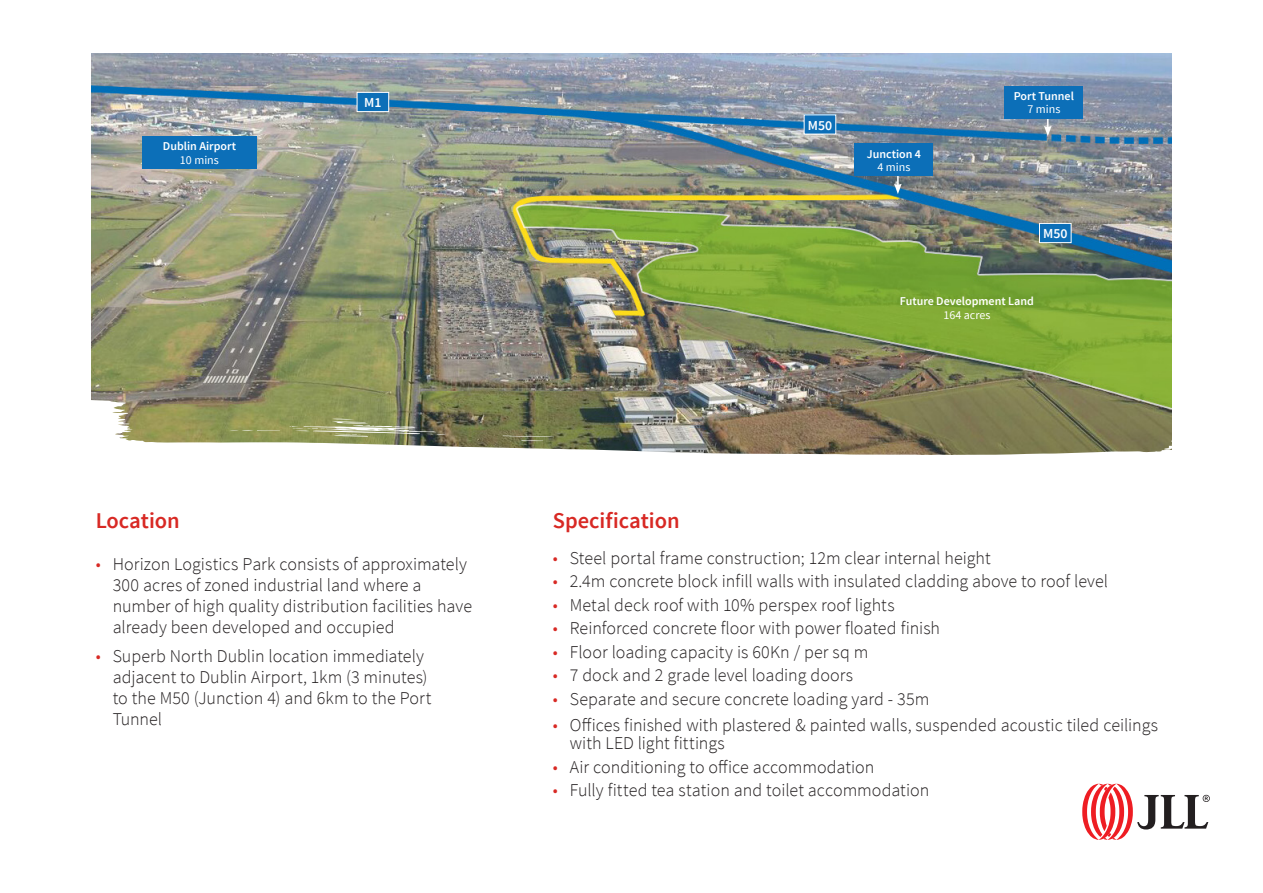
<style>
.page{position:relative;width:1263px;height:893px;background:#fff}
.page>*{position:absolute;margin:0;border:0;box-sizing:border-box;transform-origin:0 0}
.Sub_Head_-_Red{font:600 22.5px "Source Sans Pro";color:#d82924}
.t1{font:300 18px/21px "Source Sans Pro";color:#231f20}
.Property_Header{font:600 13.8px "Source Sans Pro";color:#fff}
.Property_Header-2{font:600 12px/13.5px "Source Sans Pro";color:#fff;text-align:center}
.Property_Header-3{font:12px "Source Sans Pro";color:#fff}
.s1{font-weight:400}
.s2{color:#d82924}
</style>
<div class="page">
<img style="left:91px;top:53px;width:1080px;height:347px">
<img style="left:91px;top:400px;width:1081px;height:55px">
<svg style="left:1082px;top:784px;width:128px;height:56px"></svg>
<svg style="left:1044px;top:118px;width:8px;height:18px"></svg>
<div style="left:1005px;top:86px;width:78px;height:32px;background:#0c6fb8"></div>
<svg style="left:894px;top:176px;width:8px;height:18px"></svg>
<div style="left:855px;top:144px;width:78px;height:32px;background:#0c6fb8"></div>
<div style="left:142px;top:136px;width:115px;height:33px;background:#0c6fb8"></div>
<div style="left:1039px;top:223px;width:32px;height:20px;background:#0c6fb8"></div>
<div style="left:1039px;top:223px;width:32px;height:20px;border:1px solid #fff"></div>
<div style="left:804px;top:115px;width:32px;height:19px;background:#0c6fb8"></div>
<div style="left:804px;top:114px;width:32px;height:21px;border:1px solid #fff"></div>
<div style="left:357px;top:92px;width:32px;height:20px;background:#0c6fb8"></div>
<div style="left:357px;top:92px;width:32px;height:20px;border:1px solid #fff"></div>
<p class="Property_Header-2" style="left:163px;top:140px;width:75px">Dublin Airport<br><span class="s1">10 mins</span></p>
<p class="Property_Header" style="left:364px;top:94px;width:19px">M1</p>
<p class="Sub_Head_-_Red" style="left:96px;top:506px;width:86px">Location</p>
<p class="t1" style="left:113px;top:553px;width:361px;text-indent:-17px"><span class="s2">•</span> Horizon Logistics Park consists of approximately 300 acres of zoned industrial land where a number of high quality distribution facilities have already been developed and occupied</p>
<p class="t1" style="left:113px;top:646px;width:320px;text-indent:-17px"><span class="s2">•</span> Superb North Dublin location immediately adjacent to Dublin Airport, 1km (3 minutes) to the M50 (Junction 4) and 6km to the Port Tunnel</p>
<p class="Property_Header" style="left:808px;top:116px;width:26px">M50</p>
<p class="Property_Header-2" style="left:867px;top:147px;width:56px">Junction 4<br><span class="s1">4 mins</span></p>
<p class="Property_Header-2" style="left:1014px;top:89px;width:62px">Port Tunnel<br><span class="s1">7 mins</span></p>
<p class="Property_Header" style="left:1043px;top:225px;width:26px">M50</p>
<p class="Property_Header-2" style="left:900px;top:295px;width:136px">Future Development Land</p>
<p class="Property_Header-3" style="left:943px;top:307px;width:49px">164 acres</p>
<p class="Sub_Head_-_Red" style="left:553px;top:506px;width:128px">Specification</p>
<p class="t1" style="left:553px;top:547px;width:439px"><span class="s2">•</span> Steel portal frame construction; 12m clear internal height</p>
<p class="t1" style="left:553px;top:571px;width:557px"><span class="s2">•</span> 2.4m concrete block infill walls with insulated cladding above to roof level</p>
<p class="t1" style="left:553px;top:594px;width:343px"><span class="s2">•</span> Metal deck roof with 10% perspex roof lights</p>
<p class="t1" style="left:553px;top:618px;width:389px"><span class="s2">•</span> Reinforced concrete floor with power floated finish</p>
<p class="t1" style="left:553px;top:641px;width:317px"><span class="s2">•</span> Floor loading capacity is 60Kn / per sq m</p>
<p class="t1" style="left:553px;top:665px;width:302px"><span class="s2">•</span> 7 dock and 2 grade level loading doors</p>
<p class="t1" style="left:553px;top:688px;width:378px"><span class="s2">•</span> Separate and secure concrete loading yard - 35m</p>
<p class="t1" style="left:570px;top:716px;width:590px;line-height:18px;text-indent:-17px"><span class="s2">•</span> Offices finished with plastered &amp; painted walls, suspended acoustic tiled ceilings with LED light fittings</p>
<p class="t1" style="left:553px;top:756px;width:323px"><span class="s2">•</span> Air conditioning to office accommodation</p>
<p class="t1" style="left:553px;top:780px;width:378px"><span class="s2">•</span> Fully fitted tea station and toilet accommodation</p>
</div>
